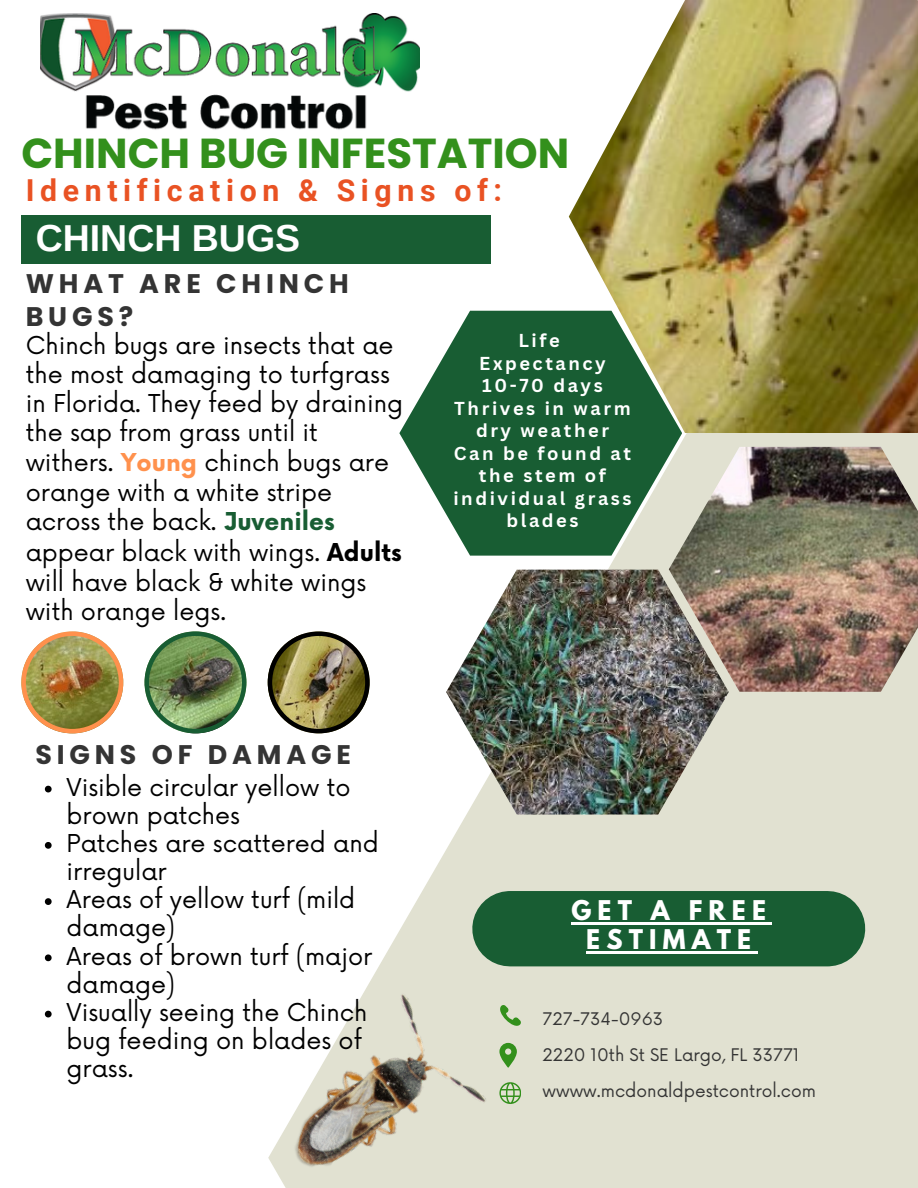
<style>
.page{position:relative;width:918px;height:1188px;background:#fff}
.page>*{position:absolute;margin:0;border:0;box-sizing:border-box;transform-origin:0 0}
.t1{font:700 41.85px "Poppins";color:#33901c}
.t2{font:700 37.5px "Arimo";color:#fff}
.t3{font:700 30.3px "Roboto";letter-spacing:.185em;color:#e95223}
.t4{font:700 26.85px/32.7px "Poppins";letter-spacing:.18em;color:#343434}
.t5{font:700 24.15px/29.2px "League Spartan";letter-spacing:.255em;color:#fff;text-align:center}
.t6{font:24px/29.7px "Now";color:#000}
.t7{font:700 18.3px/22.5px "Canva Sans";letter-spacing:.14em;color:#fff;text-align:center}
.t8{font:16.95px "Now";color:#343434}
.s1{font-weight:700;color:#ff914d}
.s2{font-weight:700;color:#185d33}
.s3{font-weight:700}
</style>
<div class="page">
<svg style="left:313px;top:433px;width:605px;height:755px;fill:#e1e1d1"></svg>
<img style="left:446px;top:570px;width:283px;height:245px">
<img style="left:569px;top:0;width:349px;height:433px">
<img style="left:669px;top:447px;width:249px;height:245px">
<svg style="left:499px;top:1043px;width:18px;height:25px"></svg>
<svg style="left:499px;top:1005px;width:22px;height:26px"></svg>
<svg style="left:499px;top:1082px;width:22px;height:22px"></svg>
<img style="left:40px;top:13px;width:379px;height:117px">
<div style="left:510px;top:891px;width:318px;height:75px;background:#185d33"></div>
<img style="left:268px;top:980px;width:231px;height:208px">
<svg style="left:399px;top:311px;width:283px;height:245px;background:#4d805b"></svg>
<div style="left:21px;top:215px;width:470px;height:49px;background:#185d33"></div>
<img style="left:21px;top:631px;width:102px;height:102px">
<img style="left:145px;top:631px;width:101px;height:102px">
<img style="left:268px;top:631px;width:102px;height:102px">
<hr style="left:572px;top:922px;width:200px;height:2px;background:#fff">
<hr style="left:586px;top:951px;width:171px;height:2px;background:#fff">
<svg style="left:45px;top:786px;width:7px;height:6px"></svg>
<svg style="left:45px;top:842px;width:7px;height:7px"></svg>
<svg style="left:45px;top:898px;width:7px;height:7px"></svg>
<svg style="left:45px;top:954px;width:7px;height:7px"></svg>
<svg style="left:45px;top:1011px;width:7px;height:6px"></svg>
<p class="t1" style="left:21px;top:124px;width:549px">CHINCH BUG INFESTATION</p>
<p class="t3" style="left:26px;top:173px;width:478px">Identification &amp; Signs of:</p>
<h4 class="t2" style="left:36px;top:217px;width:266px">CHINCH BUGS</h4>
<p class="t4" style="left:26px;top:268px;width:325px">WHAT ARE CHINCH<br>BUGS?</p>
<p class="t6" style="left:26px;top:331px;width:379px">Chinch bugs are insects that ae the most damaging to turfgrass in Florida. They feed by draining the sap from grass until it withers. <span class="s1">Young</span> chinch bugs are orange with a white stripe across the back. <span class="s2">Juveniles </span>appear black with wings. <span class="s3">Adults </span>will have black &amp; white wings with orange legs.</p>
<p class="t4" style="left:35px;top:738px;width:317px">SIGNS OF DAMAGE</p>
<p class="t6" style="left:67px;top:774px;width:286px;line-height:28.2px">Visible circular yellow to brown patches</p>
<p class="t6" style="left:67px;top:831px;width:314px;line-height:28.2px">Patches are scattered and irregular</p>
<p class="t6" style="left:67px;top:887px;width:290px;line-height:28.2px">Areas of yellow turf (mild damage)</p>
<h4 class="t6" style="left:67px;top:943px;width:307px;line-height:28.2px">Areas of brown turf (major damage)</h4>
<p class="t6" style="left:67px;top:999px;width:302px;line-height:28.2px">Visually seeing the Chinch bug feeding on blades of grass.</p>
<p class="t7" style="left:518px;top:329px;width:43px">Life</p>
<p class="t7" style="left:479px;top:351px;width:128px">Expectancy</p>
<h6 class="t7" style="left:482px;top:374px;width:122px">10-70 days</h6>
<p class="t7" style="left:454px;top:396px;width:178px">Thrives in warm dry weather</p>
<p class="t7" style="left:453px;top:441px;width:180px">Can be found at the stem of individual grass blades</p>
<h5 class="t5" style="left:572px;top:898px;width:196px">GET A FREE<br>ESTIMATE</h5>
<p class="t8" style="left:543px;top:1009px;width:122px">727-734-0963</p>
<p class="t8" style="left:543px;top:1045px;width:258px">2220 10th St SE Largo, FL 33771</p>
<p class="t8" style="left:543px;top:1081px;width:275px">wwww.mcdonaldpestcontrol.com</p>
</div>
